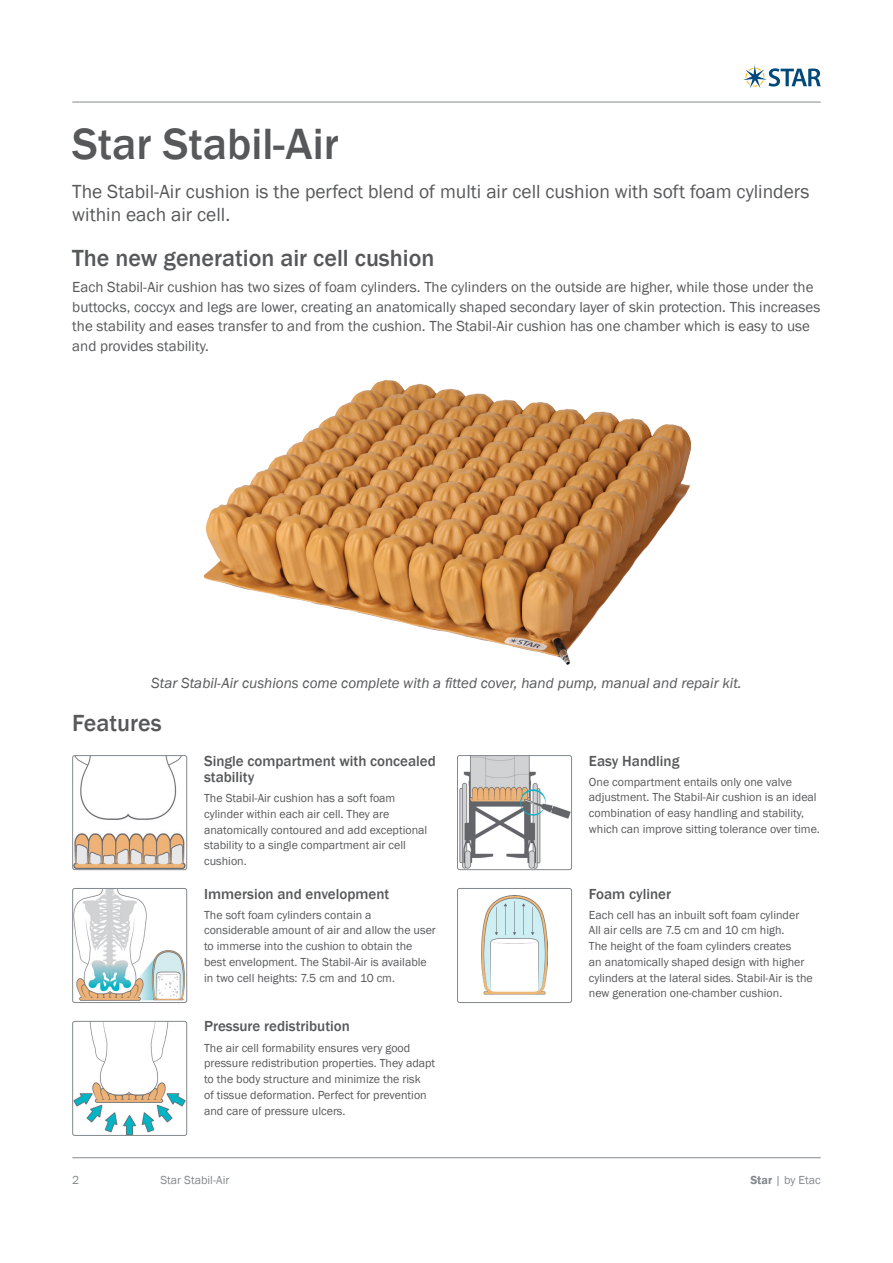
<style>
.page{position:relative;width:893px;height:1263px;background:#fff}
.page>*{position:absolute;margin:0;border:0;box-sizing:border-box;transform-origin:0 0}
._3__Header_-_Intro{font:500 45px "Franklin Gothic";color:#57585a}
._4__Header_-_Basic_b{font:500 24px "Franklin Gothic";color:#57585a}
._3__Body_-_Intro{font:19.5px/22.5px "Franklin Gothic";color:#57585a}
._4__Body_-_Basic_bod{font:15px/19.5px "Franklin Gothic";color:#57585a}
._5__Header_-_Feature{font:500 15px/16.5px "Franklin Gothic";color:#57585a}
._7__Image___referenc{font:italic 15px "Franklin Gothic";color:#57585a}
._5__Body_-_Features{font:12px/15.8px "Franklin Gothic";color:#57585a}
.t1{font:12px "Franklin Gothic";color:#83888c}
.s1{font-weight:600}
</style>
<div class="page">
<img style="left:203px;top:380px;width:489px;height:285px">
<hr style="left:72px;top:102px;width:749px;height:1px;background:#83888c">
<hr style="left:72px;top:1157px;width:749px;height:1px;background:#83888c">
<svg style="left:743px;top:65px;width:78px;height:23px"></svg>
<img style="left:74px;top:755px;width:113px;height:115px">
<div style="left:72px;top:755px;width:115px;height:115px;border:1px solid #83888c;border-radius:2px"></div>
<img style="left:74px;top:888px;width:113px;height:113px">
<div style="left:72px;top:888px;width:115px;height:115px;border:1px solid #83888c;border-radius:2px"></div>
<img style="left:74px;top:1021px;width:113px;height:113px">
<div style="left:72px;top:1021px;width:115px;height:115px;border:1px solid #83888c;border-radius:2px"></div>
<img style="left:457px;top:757px;width:115px;height:113px">
<div style="left:457px;top:755px;width:115px;height:115px;border:1px solid #83888c;border-radius:2px"></div>
<img style="left:482px;top:895px;width:65px;height:100px">
<div style="left:457px;top:888px;width:115px;height:115px;border:1px solid #83888c;border-radius:2px"></div>
<p class="_3__Header_-_Intro" style="left:72px;top:116px;width:268px">Star Stabil-Air</p>
<p class="_3__Body_-_Intro" style="left:72px;top:181px;width:739px">The Stabil-Air cushion is the perfect blend of multi air cell cushion with soft foam cylinders within each air cell.</p>
<p class="_4__Header_-_Basic_b" style="left:72px;top:243px;width:364px">The new generation air cell cushion</p>
<p class="_4__Body_-_Basic_bod" style="left:72px;top:278px;width:749px">Each Stabil-Air cushion has two sizes of foam cylinders. The cylinders on the outside are higher, while those under the buttocks, coccyx and legs are lower, creating an anatomically shaped secondary layer of skin protection. This increases the stability and eases transfer to and from the cushion. The Stabil-Air cushion has one chamber which is easy to use and provides stability.</p>
<p class="_7__Image___referenc" style="left:151px;top:673px;width:592px">Star Stabil-Air cushions come complete with a fitted cover, hand pump, manual and repair kit.</p>
<p class="_4__Header_-_Basic_b" style="left:72px;top:708px;width:91px">Features</p>
<p class="_5__Header_-_Feature" style="left:204px;top:753px;width:233px">Single compartment with concealed stability</p>
<p class="_5__Body_-_Features" style="left:204px;top:791px;width:225px">The Stabil-Air cushion has a soft foam cylinder within each air cell. They are anatomically contoured and add exceptional stability to a single compartment air cell cushion.</p>
<p class="_5__Header_-_Feature" style="left:204px;top:885px;width:187px">Immersion and envelopment</p>
<p class="_5__Body_-_Features" style="left:204px;top:907px;width:233px">The soft foam cylinders contain a considerable amount of air and allow the user to immerse into the cushion to obtain the best envelopment. The Stabil-Air is available in two cell heights: 7.5 cm and 10 cm.</p>
<p class="_5__Header_-_Feature" style="left:204px;top:1018px;width:147px">Pressure redistribution</p>
<p class="_5__Body_-_Features" style="left:204px;top:1040px;width:233px">The air cell formability ensures very good pressure redistribution properties. They adapt to the body structure and minimize the risk<br>of tissue deformation. Perfect for prevention and care of pressure ulcers.</p>
<p class="_5__Header_-_Feature" style="left:589px;top:753px;width:92px">Easy Handling</p>
<p class="_5__Body_-_Features" style="left:589px;top:774px;width:232px">One compartment entails only one valve adjustment. The Stabil-Air cushion is an ideal combination of easy handling and stability, which can improve sitting tolerance over time.</p>
<p class="_5__Header_-_Feature" style="left:589px;top:885px;width:84px">Foam cyliner</p>
<p class="_5__Body_-_Features" style="left:589px;top:907px;width:212px">Each cell has an inbuilt soft foam cylinder</p>
<p class="_5__Body_-_Features" style="left:589px;top:923px;width:225px">All air cells are 7.5 cm and 10 cm high.<br>The height of the foam cylinders creates<br>an anatomically shaped design with higher cylinders at the lateral sides. Stabil-Air is the new generation one-chamber cushion.</p>
<p class="t1" style="left:72px;top:1173px;width:9px">2</p>
<p class="t1" style="left:160px;top:1173px;width:71px">Star Stabil-Air</p>
<p class="t1" style="left:750px;top:1173px;width:72px"><span class="s1">Star</span> | by Etac</p>
</div>
